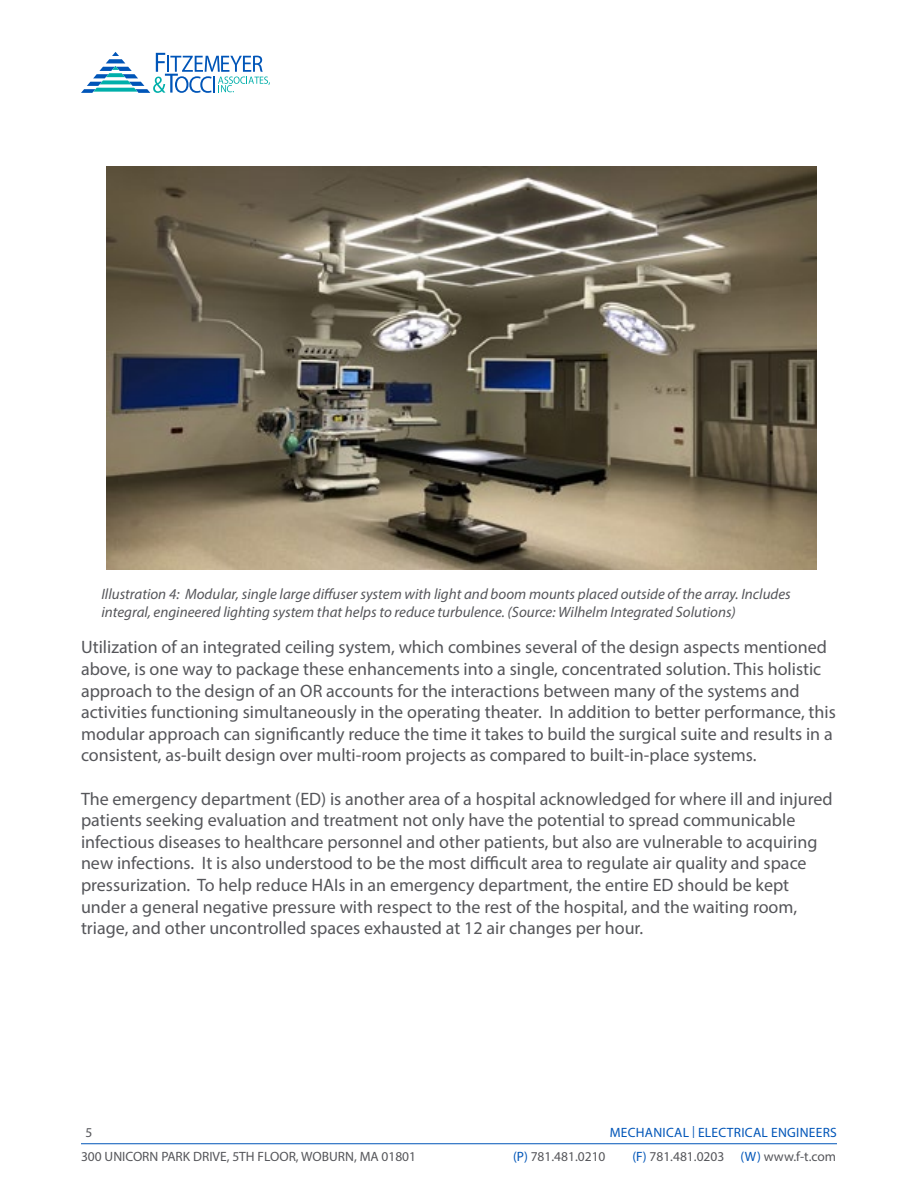
<style>
.page{position:relative;width:918px;height:1188px;background:#fff}
.page>*{position:absolute;margin:0;border:0;box-sizing:border-box;transform-origin:0 0}
.t1{font:18px/21.6px "Myriad Pro";color:#55565a}
.t2{font:italic 15px/18px "Myriad Pro";color:#55565a}
.t3{font:13.5px "Myriad Pro";color:#55565a}
.t4{font:13.5px "Myriad Pro";letter-spacing:.02em;color:#0055b8}
.s1{font-size:12px}
.s2{color:#0055b8}
</style>
<div class="page">
<hr style="left:81px;top:1143px;width:756px;height:1px;background:#0055b8">
<svg style="left:81px;top:52px;width:189px;height:41px"></svg>
<img style="left:106px;top:167px;width:711px;height:403px">
<p class="t2" style="left:101px;top:584px;width:691px">Illustration 4: Modular, single large diffuser system with light and boom mounts placed outside of the array. Includes integral, engineered lighting system that helps to reduce turbulence. (Source: Wilhelm Integrated Solutions)</p>
<p class="t1" style="left:81px;top:636px;width:756px">Utilization of an integrated ceiling system, which combines several of the design aspects mentioned above, is one way to package these enhancements into a single, concentrated solution. This holistic approach to the design of an OR accounts for the interactions between many of the systems and activities functioning simultaneously in the operating theater. In addition to better performance, this modular approach can significantly reduce the time it takes to build the surgical suite and results in a consistent, as-built design over multi-room projects as compared to built-in-place systems.</p>
<p class="t1" style="left:81px;top:787px;width:753px">The emergency department (ED) is another area of a hospital acknowledged for where ill and injured patients seeking evaluation and treatment not only have the potential to spread communicable infectious diseases to healthcare personnel and other patients, but also are vulnerable to acquiring new infections. It is also understood to be the most difficult area to regulate air quality and space pressurization. To help reduce HAIs in an emergency department, the entire ED should be kept under a general negative pressure with respect to the rest of the hospital, and the waiting room, triage, and other uncontrolled spaces exhausted at 12 air changes per hour.</p>
<p class="t3" style="left:85px;top:1124px;width:8px">5</p>
<p class="t4" style="left:610px;top:1124px;width:229px">MECHANICAL <span class="s1">|</span> ELECTRICAL ENGINEERS</p>
<p class="t3" style="left:81px;top:1148px;width:337px">300 UNICORN PARK DRIVE, 5TH FLOOR, WOBURN, MA 01801</p>
<p class="t3" style="left:513px;top:1148px;width:94px"><span class="s2">(P)</span> 781.481.0210</p>
<p class="t3" style="left:632px;top:1148px;width:205px"><span class="s2">(F)</span> 781.481.0203 <span class="s2">(W)</span> www.f-t.com</p>
</div>
